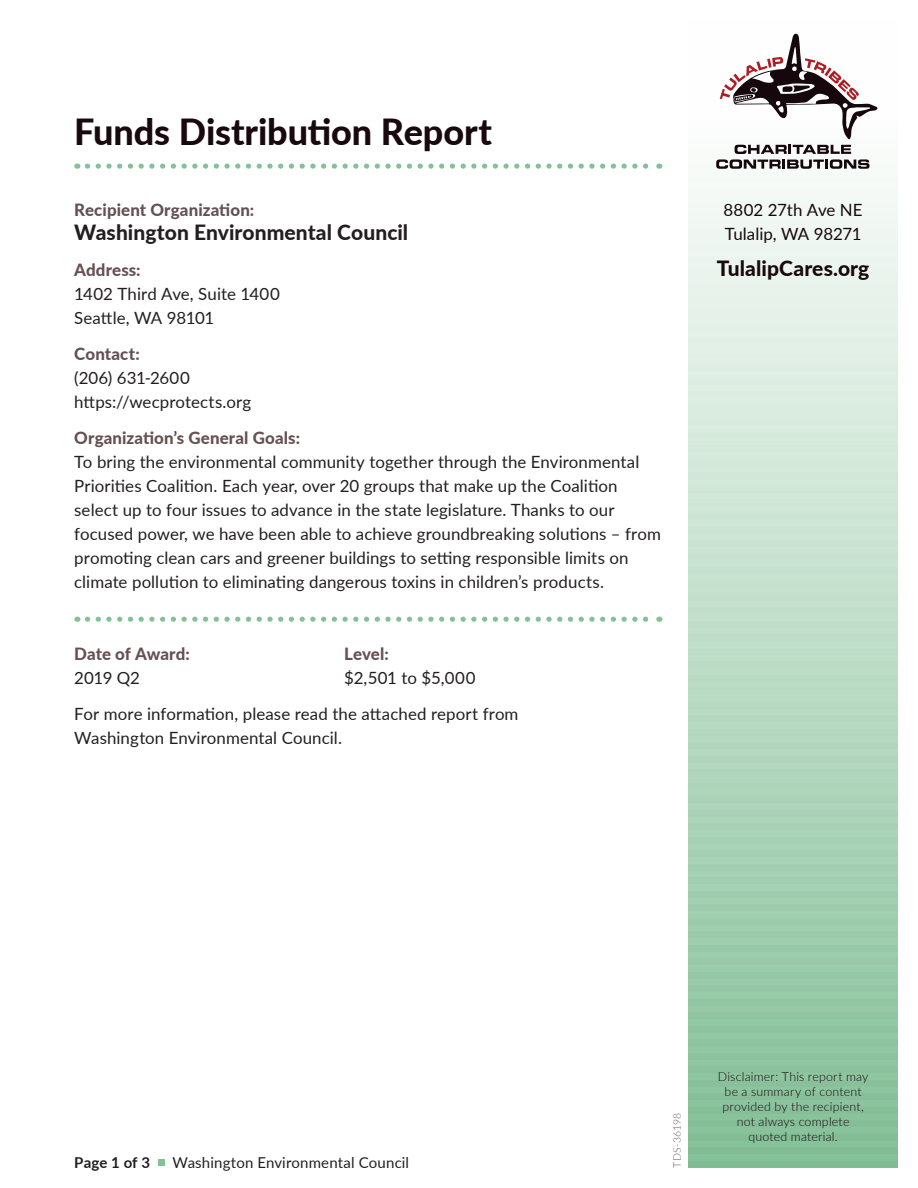
<style>
.page{position:relative;width:918px;height:1188px;background:#fff}
.page>*{position:absolute;margin:0;border:0;box-sizing:border-box;transform-origin:0 0}
.t1{font:800 36px "Lato";letter-spacing:-.005em;color:#17090e}
.t2{font:800 21px "Lato";letter-spacing:.005em;color:#231f20}
.t3{font:800 21px "Lato";letter-spacing:.005em;color:#17090e}
.t4{font:16.8px/24px "Lato";letter-spacing:.005em;color:#231f20}
.t5{font:800 16.8px "Lato";letter-spacing:.005em;color:#655052}
.t6{font:16.8px/24px "Lato";letter-spacing:-.005em;color:#17090e}
.t7{font:15px "Lato";letter-spacing:.01em;color:#231f20}
.t8{font:700 15px "Lato";letter-spacing:.005em;color:#231f20}
.t9{font:300 12.3px/14.9px "Lato";letter-spacing:.015em;color:#17090e;text-align:center}
.t10{font:300 10.5px "Lato";letter-spacing:.01em;color:#636466}
</style>
<div class="page">
<svg style="left:688px;top:144px;width:210px;height:1017px;background:#bdddc8"></svg>
<div style="left:688px;top:135px;width:210px;height:7px;background:#fafcfb"></div>
<div style="left:688px;top:148px;width:210px;height:7px;background:#f9fbf9"></div>
<div style="left:688px;top:162px;width:210px;height:7px;background:#f7fbf8"></div>
<div style="left:688px;top:176px;width:210px;height:6px;background:#f5f9f6"></div>
<div style="left:688px;top:189px;width:210px;height:7px;background:#f4f9f5"></div>
<div style="left:688px;top:202px;width:210px;height:7px;background:#f2f8f4"></div>
<div style="left:688px;top:216px;width:210px;height:7px;background:#f1f7f3"></div>
<div style="left:688px;top:230px;width:210px;height:6px;background:#eff6f1"></div>
<div style="left:688px;top:243px;width:210px;height:7px;background:#edf5f0"></div>
<div style="left:688px;top:256px;width:210px;height:7px;background:#ecf4ee"></div>
<div style="left:688px;top:270px;width:210px;height:7px;background:#eaf4ed"></div>
<div style="left:688px;top:284px;width:210px;height:6px;background:#e8f3eb"></div>
<div style="left:688px;top:297px;width:210px;height:7px;background:#e7f2ea"></div>
<div style="left:688px;top:310px;width:210px;height:7px;background:#e5f1e9"></div>
<div style="left:688px;top:324px;width:210px;height:7px;background:#e4f0e8"></div>
<div style="left:688px;top:338px;width:210px;height:6px;background:#e2efe6"></div>
<div style="left:688px;top:351px;width:210px;height:7px;background:#e0eee5"></div>
<div style="left:688px;top:364px;width:210px;height:7px;background:#dfede3"></div>
<div style="left:688px;top:378px;width:210px;height:7px;background:#ddede2"></div>
<div style="left:688px;top:392px;width:210px;height:6px;background:#dbece0"></div>
<div style="left:688px;top:405px;width:210px;height:7px;background:#daebdf"></div>
<div style="left:688px;top:418px;width:210px;height:7px;background:#d8eade"></div>
<div style="left:688px;top:432px;width:210px;height:7px;background:#d7e9dd"></div>
<div style="left:688px;top:446px;width:210px;height:6px;background:#d5e8db"></div>
<div style="left:688px;top:459px;width:210px;height:7px;background:#d3e7da"></div>
<div style="left:688px;top:472px;width:210px;height:7px;background:#d2e7d8"></div>
<div style="left:688px;top:486px;width:210px;height:7px;background:#d0e6d7"></div>
<div style="left:688px;top:500px;width:210px;height:6px;background:#cee5d5"></div>
<div style="left:688px;top:513px;width:210px;height:7px;background:#cde4d4"></div>
<div style="left:688px;top:526px;width:210px;height:7px;background:#cbe3d3"></div>
<div style="left:688px;top:540px;width:210px;height:7px;background:#cae2d2"></div>
<div style="left:688px;top:554px;width:210px;height:6px;background:#c8e1d0"></div>
<div style="left:688px;top:567px;width:210px;height:7px;background:#c6e0cf"></div>
<div style="left:688px;top:580px;width:210px;height:7px;background:#c5e0cd"></div>
<div style="left:688px;top:594px;width:210px;height:7px;background:#c3dfcc"></div>
<div style="left:688px;top:608px;width:210px;height:6px;background:#c1deca"></div>
<div style="left:688px;top:621px;width:210px;height:7px;background:#c0ddc9"></div>
<div style="left:688px;top:634px;width:210px;height:7px;background:#bfdcc8"></div>
<div style="left:688px;top:648px;width:210px;height:7px;background:#bddcc7"></div>
<div style="left:688px;top:662px;width:210px;height:6px;background:#bbdbc5"></div>
<div style="left:688px;top:675px;width:210px;height:7px;background:#badac4"></div>
<div style="left:688px;top:688px;width:210px;height:7px;background:#b8d9c3"></div>
<div style="left:688px;top:702px;width:210px;height:7px;background:#b7d8c2"></div>
<div style="left:688px;top:716px;width:210px;height:6px;background:#b5d7c0"></div>
<div style="left:688px;top:729px;width:210px;height:7px;background:#b3d6bf"></div>
<div style="left:688px;top:742px;width:210px;height:7px;background:#b2d5bd"></div>
<div style="left:688px;top:756px;width:210px;height:7px;background:#b0d5bc"></div>
<div style="left:688px;top:770px;width:210px;height:6px;background:#afd4bb"></div>
<div style="left:688px;top:783px;width:210px;height:7px;background:#add3b9"></div>
<div style="left:688px;top:796px;width:210px;height:7px;background:#abd2b8"></div>
<div style="left:688px;top:810px;width:210px;height:7px;background:#aad1b7"></div>
<div style="left:688px;top:824px;width:210px;height:6px;background:#a8d0b5"></div>
<div style="left:688px;top:837px;width:210px;height:7px;background:#a6cfb4"></div>
<div style="left:688px;top:850px;width:210px;height:7px;background:#a5cfb2"></div>
<div style="left:688px;top:864px;width:210px;height:7px;background:#a3ceb1"></div>
<div style="left:688px;top:878px;width:210px;height:6px;background:#a2cdb0"></div>
<div style="left:688px;top:891px;width:210px;height:7px;background:#a0ccae"></div>
<div style="left:688px;top:904px;width:210px;height:7px;background:#9ecbad"></div>
<div style="left:688px;top:918px;width:210px;height:7px;background:#9dcaab"></div>
<div style="left:688px;top:932px;width:210px;height:6px;background:#9bc9aa"></div>
<div style="left:688px;top:945px;width:210px;height:7px;background:#99c8a9"></div>
<div style="left:688px;top:958px;width:210px;height:7px;background:#98c8a7"></div>
<div style="left:688px;top:972px;width:210px;height:7px;background:#96c7a6"></div>
<div style="left:688px;top:986px;width:210px;height:6px;background:#95c6a5"></div>
<div style="left:688px;top:999px;width:210px;height:7px;background:#93c5a3"></div>
<div style="left:688px;top:1012px;width:210px;height:7px;background:#91c4a2"></div>
<div style="left:688px;top:1026px;width:210px;height:7px;background:#90c3a0"></div>
<div style="left:688px;top:1040px;width:210px;height:6px;background:#8ec39f"></div>
<div style="left:688px;top:1053px;width:210px;height:7px;background:#8cc19e"></div>
<div style="left:688px;top:1066px;width:210px;height:7px;background:#8bc19c"></div>
<div style="left:688px;top:1080px;width:210px;height:7px;background:#89c09b"></div>
<div style="left:688px;top:1094px;width:210px;height:6px;background:#88bf9a"></div>
<div style="left:688px;top:1107px;width:210px;height:7px;background:#86be98"></div>
<div style="left:688px;top:1120px;width:210px;height:7px;background:#84bd97"></div>
<div style="left:688px;top:1134px;width:210px;height:7px;background:#83bc95"></div>
<div style="left:688px;top:1148px;width:210px;height:6px;background:#81bc94"></div>
<div style="left:688px;top:1161px;width:210px;height:7px;background:#80bb93"></div>
<svg style="left:720px;top:34px;width:158px;height:105px"></svg>
<svg style="left:716px;top:145px;width:154px;height:24px"></svg>
<svg style="left:87px;top:164px;width:573px;height:5px"></svg>
<svg style="left:87px;top:617px;width:573px;height:5px"></svg>
<div style="left:158px;top:1159px;width:7px;height:7px;background:#84c198"></div>
<h1 class="t1" style="left:74px;top:105px;width:419px">Funds Distribution Report</h1>
<p class="t5" style="left:74px;top:197px;width:182px">Recipient Organization:</p>
<p class="t2" style="left:74px;top:217px;width:336px">Washington Environmental Council</p>
<p class="t5" style="left:74px;top:257px;width:68px">Address:</p>
<p class="t4" style="left:74px;top:281px;width:207px">1402 Third Ave, Suite 1400<br>Seattle, WA 98101</p>
<p class="t5" style="left:74px;top:341px;width:67px">Contact:</p>
<p class="t4" style="left:74px;top:365px;width:178px">(206) 631-2600 https://wecprotects.org</p>
<p class="t5" style="left:74px;top:425px;width:227px">Organization’s General Goals:</p>
<p class="t4" style="left:74px;top:449px;width:588px">To bring the environmental community together through the Environmental Priorities Coalition. Each year, over 20 groups that make up the Coalition select up to four issues to advance in the state legislature. Thanks to our focused power, we have been able to achieve groundbreaking solutions – from promoting clean cars and greener buildings to setting responsible limits on climate pollution to eliminating dangerous toxins in children’s products.</p>
<p class="t5" style="left:74px;top:641px;width:117px">Date of Award:</p>
<p class="t5" style="left:344px;top:641px;width:46px">Level:</p>
<p class="t4" style="left:74px;top:665px;width:67px">2019 Q2</p>
<p class="t4" style="left:74px;top:659px;width:446px;line-height:36px;text-indent:270px">$2,501 to $5,000<br>For more information, please read the attached report from</p>
<p class="t4" style="left:74px;top:725px;width:269px">Washington Environmental Council.</p>
<p class="t6" style="left:724px;top:197px;width:141px">8802 27th Ave NE<br>Tulalip, WA 98271</p>
<p class="t3" style="left:717px;top:253px;width:154px">TulalipCares.org</p>
<p class="t8" style="left:74px;top:1151px;width:77px">Page 1 of 3</p>
<p class="t7" style="left:173px;top:1152px;width:238px">Washington Environmental Council</p>
<p class="t10" style="left:670px;top:1168px;width:56px;rotate:-90deg">TDS-36198</p>
<p class="t9" style="left:718px;top:1069px;width:152px">Disclaimer: This report may be a summary of content provided by the recipient, not always complete quoted material.</p>
</div>
